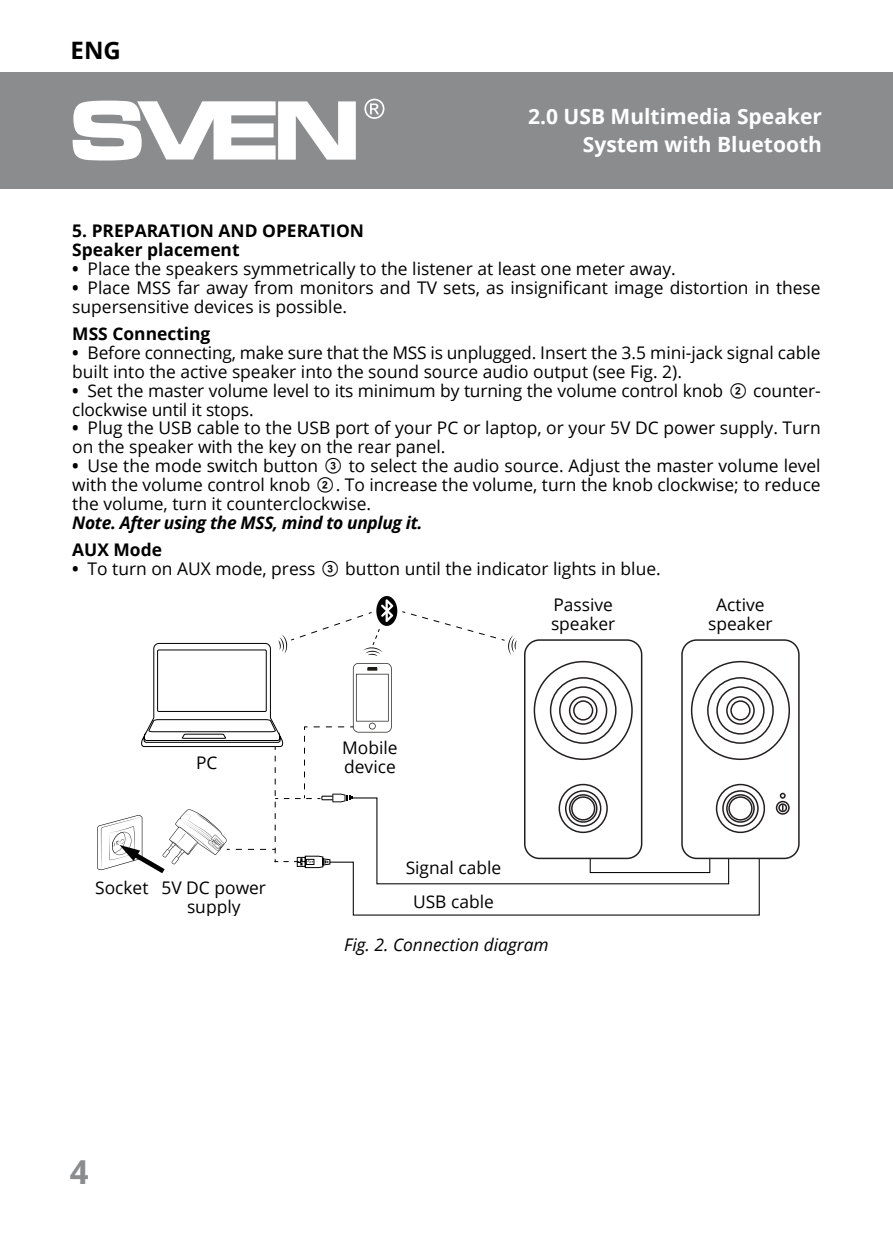
<style>
.page{position:relative;width:893px;height:1259px;background:#fff}
.page>*{position:absolute;margin:0;border:0;box-sizing:border-box;transform-origin:0 0}
.t1{font:700 33px "Open Sans";color:#8a8c8e}
.t2{font:700 24px "Open Sans";color:#000}
.t3{font:700 21px/28.5px "Open Sans";color:#fff;text-align:right}
.t4{font:17.4px/18.9px "Open Sans";color:#000}
.t5{font:700 17.4px/18.9px "Open Sans";color:#000}
.t6{font:italic 700 17.4px "Open Sans";letter-spacing:-.02em;color:#000}
.t7{font:italic 17.4px "Open Sans";color:#000}
.s1{font-weight:700}
.s2{font-family:"SVEN"}
</style>
<div class="page">
<div style="left:0;top:72px;width:893px;height:117px;background:#8a8c8e"></div>
<svg style="left:73px;top:101px;width:283px;height:59px"></svg>
<svg style="left:364px;top:99px;width:20px;height:20px"></svg>
<svg style="left:376px;top:596px;width:21px;height:30px"></svg>
<svg style="left:97px;top:599px;width:663px;height:317px"></svg>
<div style="left:590px;top:858px;width:120px;height:15px;border:1px solid #000"></div>
<div style="left:681px;top:639px;width:119px;height:220px;border:2px solid #231f20;border-radius:15px"></div>
<div style="left:691px;top:661px;width:99px;height:99px;border:2px solid #231f20;border-radius:50%"></div>
<div style="left:707px;top:677px;width:67px;height:67px;border:2px solid #231f20;border-radius:50%"></div>
<div style="left:716px;top:686px;width:49px;height:48px;border:2px solid #231f20;border-radius:50%"></div>
<div style="left:726px;top:696px;width:29px;height:29px;border:2px solid #231f20;border-radius:50%"></div>
<div style="left:730px;top:700px;width:21px;height:20px;border:2px solid #231f20;border-radius:50%"></div>
<div style="left:716px;top:784px;width:49px;height:49px;border:2px solid #231f20;border-radius:50%"></div>
<div style="left:726px;top:794px;width:29px;height:29px;border:2px solid #231f20;border-radius:50%"></div>
<div style="left:728px;top:796px;width:25px;height:24px;border:2px solid #231f20;border-radius:50%"></div>
<div style="left:776px;top:801px;width:14px;height:13px;border:2px solid #231f20;border-radius:50%"></div>
<svg style="left:780px;top:792px;width:6px;height:6px"></svg>
<div style="left:778px;top:803px;width:9px;height:9px;border:2px solid #231f20;border-radius:50%"></div>
<div style="left:722px;top:790px;width:37px;height:36px;border:2px solid #231f20;border-radius:50%"></div>
<div style="left:524px;top:639px;width:118px;height:220px;border:2px solid #231f20;border-radius:15px"></div>
<div style="left:534px;top:661px;width:99px;height:99px;border:2px solid #231f20;border-radius:50%"></div>
<div style="left:550px;top:677px;width:67px;height:67px;border:2px solid #231f20;border-radius:50%"></div>
<div style="left:559px;top:686px;width:48px;height:48px;border:2px solid #231f20;border-radius:50%"></div>
<div style="left:569px;top:696px;width:28px;height:29px;border:2px solid #231f20;border-radius:50%"></div>
<div style="left:573px;top:700px;width:20px;height:20px;border:2px solid #231f20;border-radius:50%"></div>
<div style="left:559px;top:784px;width:49px;height:49px;border:2px solid #231f20;border-radius:50%"></div>
<div style="left:569px;top:794px;width:28px;height:29px;border:2px solid #231f20;border-radius:50%"></div>
<div style="left:571px;top:796px;width:24px;height:24px;border:2px solid #231f20;border-radius:50%"></div>
<div style="left:565px;top:790px;width:36px;height:36px;border:2px solid #231f20;border-radius:50%"></div>
<h2 class="t2" style="left:71px;top:34px;width:52px">ENG</h2>
<p class="t3" style="left:528px;top:101px;width:295px">2.0 USB Multimedia Speaker<br>System with Bluetooth</p>
<p class="t5" style="left:72px;top:221px;width:293px">5. PREPARATION AND OPERATION<br>Speaker placement</p>
<p class="t4" style="left:72px;top:259px;width:605px"><span class="s1">•</span> Place the speakers symmetrically to the listener at least one meter away.</p>
<p class="t4" style="left:72px;top:278px;width:750px"><span class="s1">•</span> Place MSS far away from monitors and TV sets, as insignificant image distortion in these supersensitive devices is possible.</p>
<p class="t5" style="left:72px;top:324px;width:140px">MSS Connecting</p>
<p class="t4" style="left:72px;top:343px;width:750px"><span class="s1">•</span> Before connecting, make sure that the MSS is unplugged. Insert the 3.5 mini-jack signal cable built into the active speaker into the sound source audio output (see Fig. 2).</p>
<p class="t4" style="left:72px;top:380px;width:750px"><span class="s1">•</span> Set the master volume level to its minimum by turning the volume control knob <span class="s2">b</span> counter&shy;clockwise until it stops.</p>
<p class="t4" style="left:72px;top:418px;width:750px"><span class="s1">•</span> Plug the USB cable to the USB port of your PC or laptop, or your 5V DC power supply. Turn on the speaker with the key on the rear panel.</p>
<p class="t4" style="left:72px;top:456px;width:750px;text-align:justify"><span class="s1">•</span> Use the mode switch button <span class="s2">c</span> to select the audio source. Adjust the master volume level with the volume control knob <span class="s2">b</span>. To increase the volume, turn the knob clockwise; to reduce the volume, turn it counterclockwise.</p>
<p class="t6" style="left:72px;top:510px;width:352px">Note. After using the MSS, mind to unplug it.</p>
<p class="t5" style="left:72px;top:540px;width:91px">AUX Mode</p>
<p class="t4" style="left:72px;top:559px;width:590px"><span class="s1">•</span> To turn on AUX mode, press <span class="s2">c</span> button until the indicator lights in blue.</p>
<p class="t4" style="left:196px;top:752px;width:23px">PC</p>
<p class="t4" style="left:95px;top:877px;width:55px">Socket</p>
<p class="t4" style="left:161px;top:877px;width:106px;text-align:center">5V DC power supply</p>
<p class="t4" style="left:342px;top:737px;width:57px">Mobile device</p>
<p class="t4" style="left:406px;top:858px;width:97px">Signal cable</p>
<p class="t4" style="left:413px;top:891px;width:82px">USB cable</p>
<p class="t4" style="left:551px;top:594px;width:66px">Passive speaker</p>
<p class="t4" style="left:708px;top:594px;width:66px;text-align:center">Active speaker</p>
<p class="t7" style="left:344px;top:933px;width:206px">Fig. 2. Connection diagram</p>
<h1 class="t1" style="left:70px;top:1148px;width:20px">4</h1>
</div>
